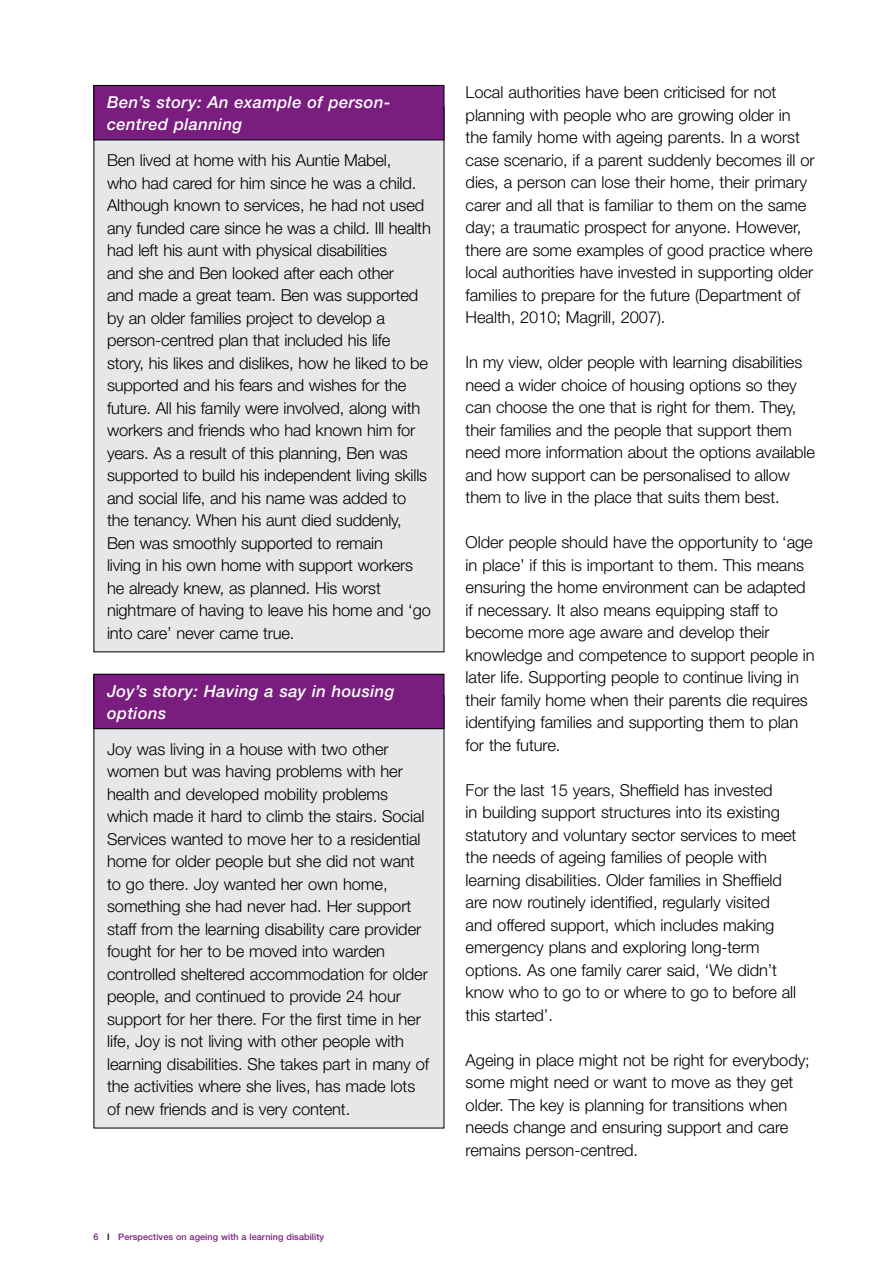
<style>
.page{position:relative;width:893px;height:1263px;background:#fff}
.page>*{position:absolute;margin:0;border:0;box-sizing:border-box;transform-origin:0 0}
.t1{font:300 16.5px/22.5px "Helvetica Neue";letter-spacing:-.005em;color:#000}
.t2{font:italic 500 16.5px/22.5px "Helvetica Neue";letter-spacing:.025em;color:#fff}
.t3{font:500 9px "Helvetica Neue";letter-spacing:.01em;color:#791d7e}
.s1{color:#000}
</style>
<div class="page">
<div style="left:94px;top:107px;width:350px;height:545px;background:#e6e7e8"></div>
<div style="left:94px;top:85px;width:350px;height:55px;background:#791d7e"></div>
<div style="left:94px;top:85px;width:350px;height:55px;border:1px solid #000"></div>
<div style="left:94px;top:695px;width:350px;height:433px;background:#e6e7e8"></div>
<div style="left:94px;top:674px;width:350px;height:55px;background:#791d7e"></div>
<div style="left:94px;top:674px;width:350px;height:55px;border:1px solid #000"></div>
<p class="t2" style="left:107px;top:91px;width:285px">Ben’s story: An example of person&shy;centred planning</p>
<p class="t1" style="left:107px;top:149px;width:325px">Ben lived at home with his Auntie Mabel,<br>who had cared for him since he was a child.<br>Although known to services, he had not used any funded care since he was a child. Ill health had left his aunt with physical disabilities<br>and she and Ben looked after each other<br>and made a great team. Ben was supported by an older families project to develop a person-centred plan that included his life story, his likes and dislikes, how he liked to be supported and his fears and wishes for the future. All his family were involved, along with workers and friends who had known him for years. As a result of this planning, Ben was supported to build his independent living skills and social life, and his name was added to the tenancy. When his aunt died suddenly, Ben was smoothly supported to remain<br>living in his own home with support workers he already knew, as planned. His worst nightmare of having to leave his home and ‘go into care’ never came true.</p>
<p class="t2" style="left:107px;top:679px;width:289px">Joy’s story: Having a say in housing options</p>
<p class="t1" style="left:107px;top:737px;width:324px">Joy was living in a house with two other women but was having problems with her health and developed mobility problems which made it hard to climb the stairs. Social Services wanted to move her to a residential home for older people but she did not want to go there. Joy wanted her own home, something she had never had. Her support staff from the learning disability care provider fought for her to be moved into warden controlled sheltered accommodation for older people, and continued to provide 24 hour support for her there. For the first time in her life, Joy is not living with other people with learning disabilities. She takes part in many of the activities where she lives, has made lots of new friends and is very content.</p>
<p class="t3" style="left:94px;top:1232px;width:232px">6 <span class="s1">I</span> Perspectives on ageing with a learning disability</p>
<p class="t1" style="left:466px;top:81px;width:351px">Local authorities have been criticised for not planning with people who are growing older in the family home with ageing parents. In a worst case scenario, if a parent suddenly becomes ill or dies, a person can lose their home, their primary carer and all that is familiar to them on the same day; a traumatic prospect for anyone. However, there are some examples of good practice where local authorities have invested in supporting older families to prepare for the future (Department of Health, 2010; Magrill, 2007).</p>
<p class="t1" style="left:466px;top:351px;width:351px">In my view, older people with learning disabilities need a wider choice of housing options so they can choose the one that is right for them. They, their families and the people that support them need more information about the options available and how support can be personalised to allow them to live in the place that suits them best.</p>
<p class="t1" style="left:466px;top:531px;width:351px">Older people should have the opportunity to ‘age in place’ if this is important to them. This means ensuring the home environment can be adapted if necessary. It also means equipping staff to become more age aware and develop their knowledge and competence to support people in later life. Supporting people to continue living in their family home when their parents die requires identifying families and supporting them to plan for the future.</p>
<p class="t1" style="left:466px;top:778px;width:332px">For the last 15 years, Sheffield has invested<br>in building support structures into its existing statutory and voluntary sector services to meet the needs of ageing families of people with learning disabilities. Older families in Sheffield are now routinely identified, regularly visited and offered support, which includes making emergency plans and exploring long-term options. As one family carer said, ‘We didn’t know who to go to or where to go to before all this started’.</p>
<p class="t1" style="left:466px;top:1048px;width:346px">Ageing in place might not be right for everybody; some might need or want to move as they get older. The key is planning for transitions when needs change and ensuring support and care remains person-centred.</p>
</div>
